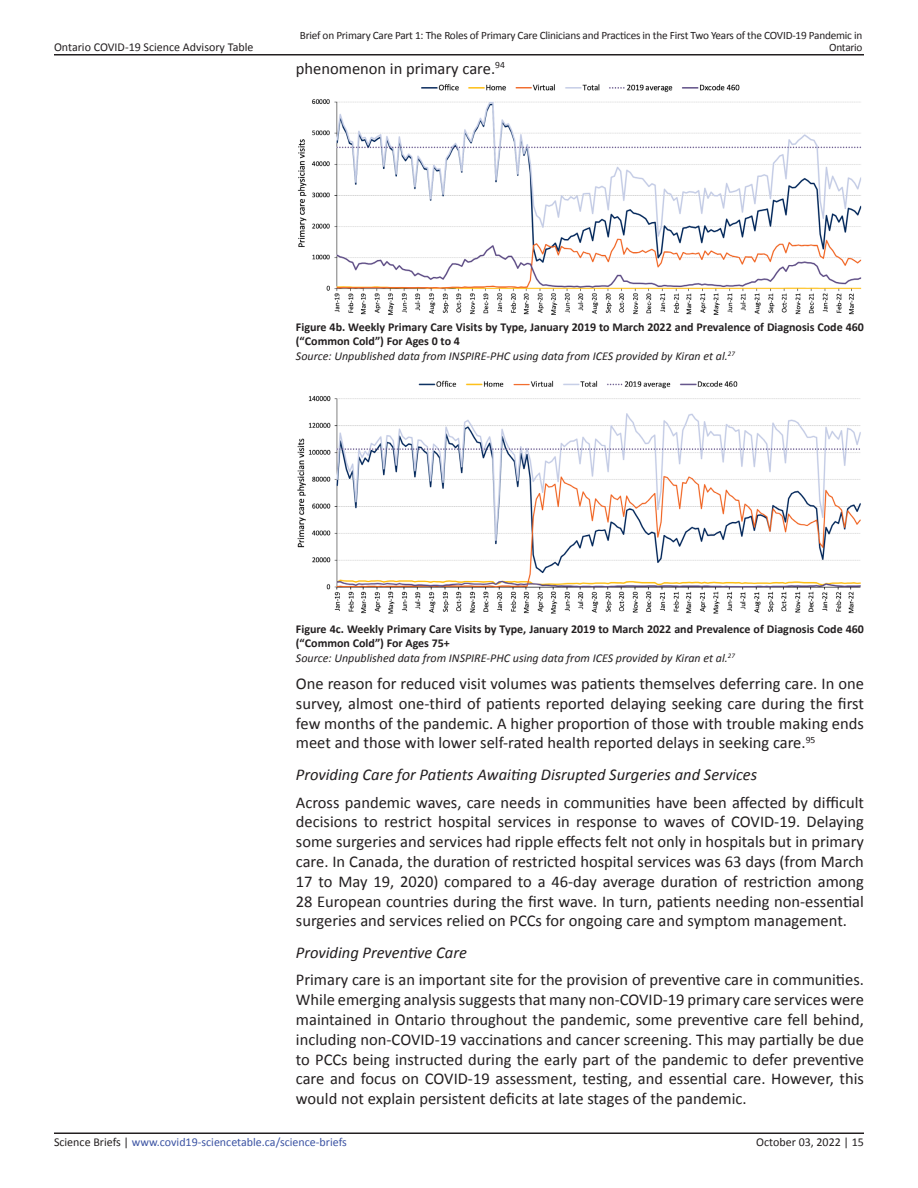
<style>
.page{position:relative;width:918px;height:1188px;background:#fff}
.page>*{position:absolute;margin:0;border:0;box-sizing:border-box;transform-origin:0 0}
.t1{font:16.5px/19.8px "Calibri";color:#231f20;text-align:justify}
.Heading_3{font:italic 16.5px "Calibri";color:#231f20}
.Figure_Title{font:700 12px/14.4px "Calibri";color:#231f20}
.Figure_Legend{font:italic 12px "Calibri";color:#231f20}
.t2{font:12px "Calibri";color:#3b53a3}
.t3{font:12px "Calibri";color:#231f20}
.t4{font:11.25px/12px "Calibri";letter-spacing:-.02em;color:#231f20;text-align:right}
.s1{color:#231f20}
</style>
<div class="page">
<hr style="left:54px;top:1132px;width:810px;height:2px;background:#231f20">
<hr style="left:54px;top:54px;width:810px;height:2px;background:#231f20">
<img style="left:297px;top:84px;width:565px;height:231px">
<img style="left:297px;top:380px;width:564px;height:234px">
<p class="t3" style="left:54px;top:39px;width:201px">Ontario COVID-19 Science Advisory Table</p>
<p class="t4" style="left:300px;top:29px;width:564px">Brief on Primary Care Part 1: The Roles of Primary Care Clinicians and Practices in the First Two Years of the COVID-19 Pandemic in<br>Ontario</p>
<p class="t1" style="left:296px;top:58px;width:210px">phenomenon in primary care.<sup>94</sup></p>
<p class="Figure_Title" style="left:296px;top:319px;width:570px">Figure 4b. Weekly Primary Care Visits by Type, January 2019 to March 2022 and Prevalence of Diagnosis Code 460 (“Common Cold”) For Ages 0 to 4</p>
<p class="Figure_Legend" style="left:296px;top:347px;width:441px">Source: Unpublished data from INSPIRE-PHC using data from ICES provided by Kiran et al.<sup>27</sup></p>
<p class="Figure_Title" style="left:296px;top:621px;width:570px">Figure 4c. Weekly Primary Care Visits by Type, January 2019 to March 2022 and Prevalence of Diagnosis Code 460 (“Common Cold”) For Ages 75+</p>
<p class="Figure_Legend" style="left:296px;top:649px;width:441px">Source: Unpublished data from INSPIRE-PHC using data from ICES provided by Kiran et al.<sup>27</sup></p>
<p class="t1" style="left:296px;top:673px;width:570px">One reason for reduced visit volumes was patients themselves deferring care. In one survey, almost one-third of patients reported delaying seeking care during the first few months of the pandemic. A higher proportion of those with trouble making ends meet and those with lower self-rated health reported delays in seeking care.<sup>95</sup></p>
<p class="Heading_3" style="left:296px;top:763px;width:463px">Providing Care for Patients Awaiting Disrupted Surgeries and Services</p>
<p class="t1" style="left:296px;top:792px;width:570px">Across pandemic waves, care needs in communities have been affected by difficult decisions to restrict hospital services in response to waves of COVID-19. Delaying some surgeries and services had ripple effects felt not only in hospitals but in primary care. In Canada, the duration of restricted hospital services was 63 days (from March 17 to May 19, 2020) compared to a 46-day average duration of restriction among 28 European countries during the first wave. In turn, patients needing non-essential surgeries and services relied on PCCs for ongoing care and symptom management.</p>
<p class="Heading_3" style="left:296px;top:941px;width:173px">Providing Preventive Care</p>
<p class="t1" style="left:296px;top:970px;width:570px">Primary care is an important site for the provision of preventive care in communities.<br>While emerging analysis suggests that many non-COVID-19 primary care services were maintained in Ontario throughout the pandemic, some preventive care fell behind, including non-COVID-19 vaccinations and cancer screening. This may partially be due to PCCs being instructed during the early part of the pandemic to defer preventive care and focus on COVID-19 assessment, testing, and essential care. However, this would not explain persistent deficits at late stages of the pandemic.</p>
<p class="t2" style="left:54px;top:1134px;width:294px"><span class="s1">Science Briefs |</span> www.covid19-sciencetable.ca/science-briefs</p>
<p class="t3" style="left:756px;top:1134px;width:109px">October 03, 2022 | 15</p>
</div>
